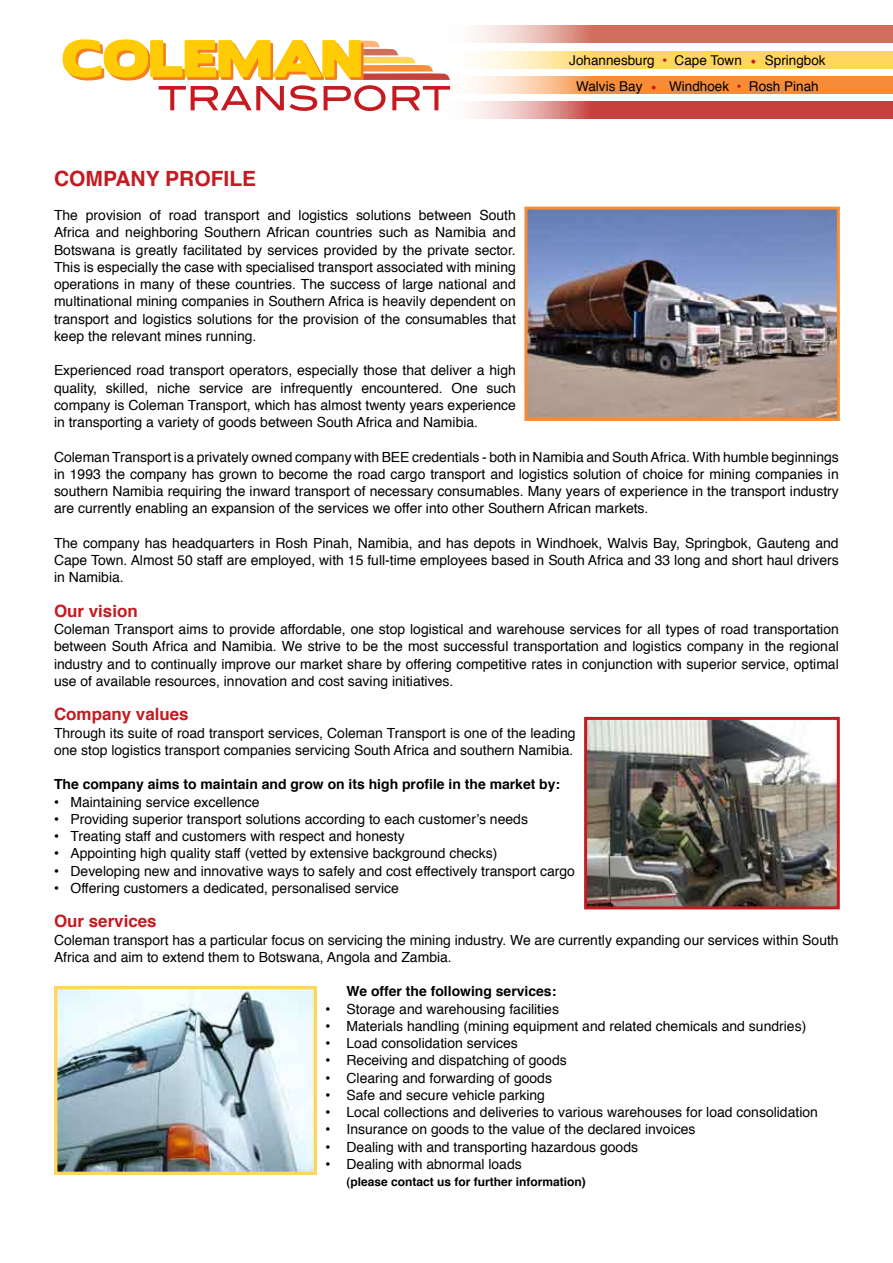
<style>
.page{position:relative;width:893px;height:1263px;background:#fff}
.page>*{position:absolute;margin:0;border:0;box-sizing:border-box;transform-origin:0 0}
.t1{font:700 21px "Helvetica";color:#c51a20}
.t2{font:700 16.95px "Helvetica";color:#c51a20}
.t3{font:13.95px/17.2px "Helvetica";color:#000;text-align:justify}
.t4{font:700 13.95px "Helvetica";color:#000}
.t5{font:13.5px/25.5px "Helvetica";color:#000;text-align:center}
.t6{font:700 12px "Helvetica";color:#000}
.s1{font-family:"Arial";color:#c51a20}
.s2{font-family:"Bell Centennial Std Sub Capt";color:#c51a20}
.s3{font-family:"Arial"}
</style>
<div class="page">
<svg style="left:63px;top:39px;width:385px;height:72px"></svg>
<svg style="left:442px;top:26px;width:451px;height:17px;fill:#d16e5e"></svg>
<svg style="left:442px;top:51px;width:451px;height:17px;fill:#ffd65c"></svg>
<svg style="left:442px;top:76px;width:451px;height:18px;fill:#f68c37"></svg>
<svg style="left:442px;top:102px;width:451px;height:17px;fill:#c4413d"></svg>
<img style="left:528px;top:211px;width:308px;height:206px">
<div style="left:524px;top:207px;width:316px;height:214px;border:3px solid #f68c37"></div>
<img style="left:588px;top:721px;width:248px;height:184px">
<div style="left:584px;top:717px;width:256px;height:192px;border:3px solid #c51a20"></div>
<img style="left:58px;top:990px;width:255px;height:181px">
<div style="left:54px;top:986px;width:263px;height:189px;border:3px solid #ffd65c"></div>
<p class="t5" style="left:569px;top:48px;width:258px">Johannesburg <span class="s1">•</span> Cape Town <span class="s2">•</span> Springbok<br>Walvis Bay <span class="s2">•</span> Windhoek <span class="s1">•</span> Rosh Pinah</p>
<h1 class="t1" style="left:54px;top:161px;width:204px">COMPANY PROFILE</h1>
<p class="t3" style="left:54px;top:207px;width:463px">The provision of road transport and logistics solutions between South Africa and neighboring Southern African countries such as Namibia and Botswana is greatly facilitated by services provided by the private sector.<br>This is especially the case with specialised transport associated with mining operations in many of these countries. The success of large national and multinational mining companies in Southern Africa is heavily dependent on transport and logistics solutions for the provision of the consumables that keep the relevant mines running.</p>
<p class="t3" style="left:54px;top:362px;width:463px">Experienced road transport operators, especially those that deliver a high quality, skilled, niche service are infrequently encountered. One such company is Coleman Transport, which has almost twenty years experience in transporting a variety of goods between South Africa and Namibia.</p>
<p class="t3" style="left:54px;top:448px;width:786px">Coleman Transport is a privately owned company with BEE credentials - both in Namibia and South Africa. With humble beginnings in 1993 the company has grown to become the road cargo transport and logistics solution of choice for mining companies in southern Namibia requiring the inward transport of necessary consumables. Many years of experience in the transport industry are currently enabling an expansion of the services we offer into other Southern African markets.</p>
<p class="t3" style="left:54px;top:535px;width:786px">The company has headquarters in Rosh Pinah, Namibia, and has depots in Windhoek, Walvis Bay, Springbok, Gauteng and Cape Town. Almost 50 staff are employed, with 15 full-time employees based in South Africa and 33 long and short haul drivers in Namibia.</p>
<p class="t2" style="left:54px;top:597px;width:85px">Our vision</p>
<p class="t3" style="left:54px;top:621px;width:786px">Coleman Transport aims to provide affordable, one stop logistical and warehouse services for all types of road transportation between South Africa and Namibia. We strive to be the most successful transportation and logistics company in the regional industry and to continually improve our market share by offering competitive rates in conjunction with superior service, optimal use of available resources, innovation and cost saving initiatives.</p>
<p class="t2" style="left:54px;top:701px;width:136px">Company values</p>
<p class="t3" style="left:54px;top:724px;width:523px">Through its suite of road transport services, Coleman Transport is one of the leading one stop logistics transport companies servicing South Africa and southern Namibia.</p>
<p class="t4" style="left:54px;top:773px;width:508px">The company aims to maintain and grow on its high profile in the market by:</p>
<p class="t3" style="left:54px;top:793px;width:207px"><span class="s3">•</span> Maintaining service excellence</p>
<p class="t3" style="left:54px;top:811px;width:475px"><span class="s3">•</span> Providing superior transport solutions according to each customer’s needs</p>
<p class="t3" style="left:54px;top:828px;width:352px"><span class="s3">•</span> Treating staff and customers with respect and honesty</p>
<p class="t3" style="left:54px;top:845px;width:445px"><span class="s3">•</span> Appointing high quality staff (vetted by extensive background checks)</p>
<p class="t3" style="left:54px;top:862px;width:523px"><span class="s3">•</span> Developing new and innovative ways to safely and cost effectively transport cargo</p>
<p class="t3" style="left:54px;top:880px;width:346px"><span class="s3">•</span> Offering customers a dedicated, personalised service</p>
<p class="t2" style="left:54px;top:908px;width:104px">Our services</p>
<p class="t3" style="left:54px;top:931px;width:786px">Coleman transport has a particular focus on servicing the mining industry. We are currently expanding our services within South<br>Africa and aim to extend them to Botswana, Angola and Zambia.</p>
<p class="t4" style="left:347px;top:980px;width:211px">We offer the following services:</p>
<p class="t3" style="left:325px;top:1000px;width:235px"><span class="s3">•</span> Storage and warehousing facilities</p>
<p class="t3" style="left:325px;top:1018px;width:482px"><span class="s3">•</span> Materials handling (mining equipment and related chemicals and sundries)</p>
<p class="t3" style="left:325px;top:1035px;width:194px"><span class="s3">•</span> Load consolidation services</p>
<p class="t3" style="left:325px;top:1052px;width:243px"><span class="s3">•</span> Receiving and dispatching of goods</p>
<p class="t3" style="left:325px;top:1069px;width:228px"><span class="s3">•</span> Clearing and forwarding of goods</p>
<p class="t3" style="left:325px;top:1087px;width:221px"><span class="s3">•</span> Safe and secure vehicle parking</p>
<p class="t3" style="left:325px;top:1104px;width:494px"><span class="s3">•</span> Local collections and deliveries to various warehouses for load consolidation</p>
<p class="t3" style="left:325px;top:1121px;width:371px"><span class="s3">•</span> Insurance on goods to the value of the declared invoices</p>
<p class="t3" style="left:325px;top:1138px;width:314px"><span class="s3">•</span> Dealing with and transporting hazardous goods</p>
<p class="t3" style="left:325px;top:1156px;width:198px"><span class="s3">•</span> Dealing with abnormal loads</p>
<p class="t6" style="left:346px;top:1172px;width:241px">(please contact us for further information)</p>
</div>
